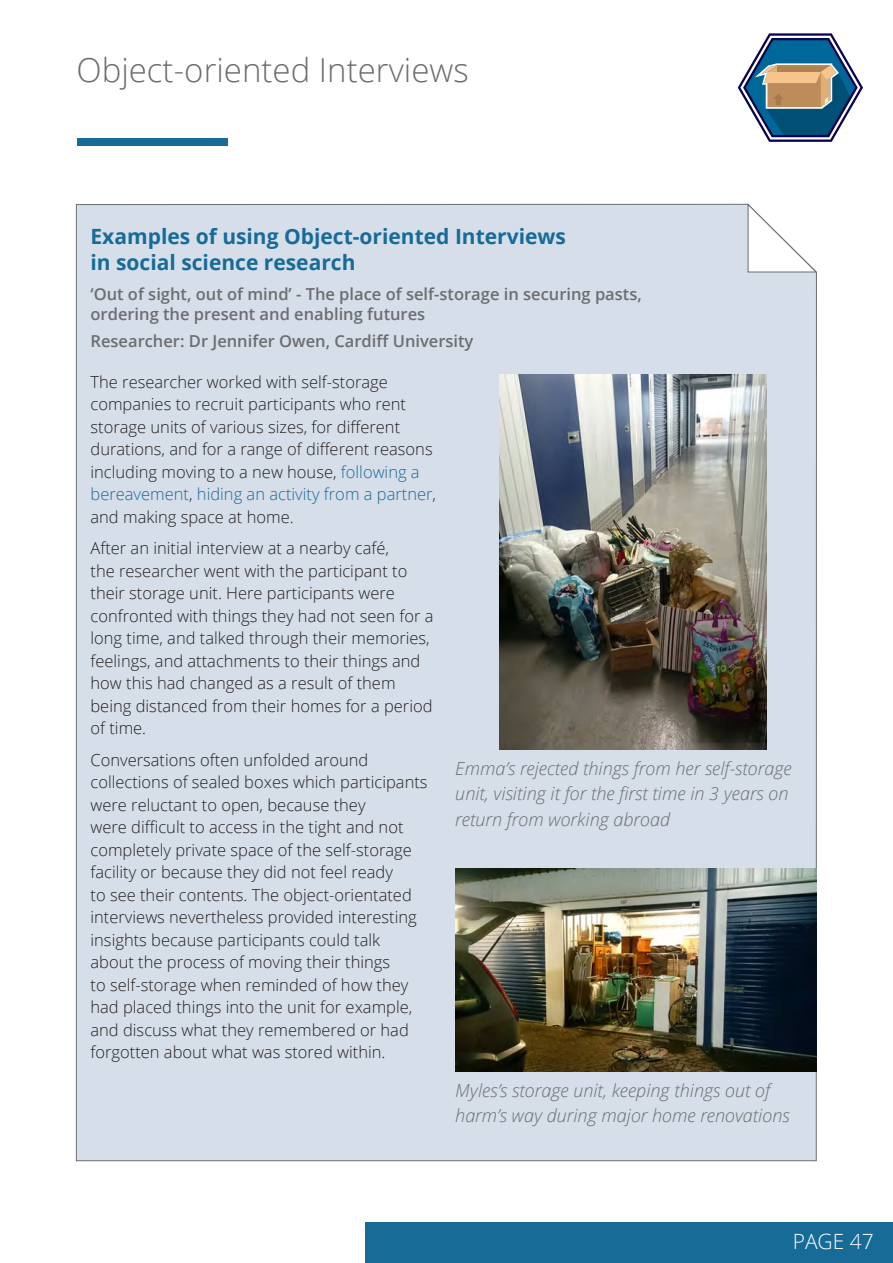
<style>
.page{position:relative;width:893px;height:1263px;background:#fff}
.page>*{position:absolute;margin:0;border:0;box-sizing:border-box;transform-origin:0 0}
.t1{font:300 33px "Open Sans";color:#6c6d70}
.Heading_Jen{font:700 21px "Open Sans";color:#166b97}
.t2{font:300 21px "Open Sans";color:#fff}
.Heading_Jen-2{font:italic 300 18px/25.5px "Open Sans";color:#6c6d70}
.Body_Text{font:300 16.5px/22.5px "Open Sans";color:#231f20}
.Body_Text-2{font:600 16.5px "Open Sans";color:#6c6d70}
.s1{color:#166b97}
</style>
<div class="page">
<svg style="left:738px;top:33px;width:125px;height:109px"></svg>
<div style="left:77px;top:138px;width:150px;height:8px;background:#166b97"></div>
<div style="left:366px;top:1222px;width:527px;height:41px;background:#166b97"></div>
<div style="left:76px;top:204px;width:741px;height:957px;background:#d6dee9"></div>
<svg style="left:747px;top:204px;width:70px;height:68px"></svg>
<img style="left:500px;top:375px;width:267px;height:374px">
<img style="left:455px;top:868px;width:361px;height:203px">
<h1 class="t1" style="left:77px;top:47px;width:394px">Object-oriented Interviews</h1>
<p class="Heading_Jen" style="left:91px;top:222px;width:477px">Examples of using Object-oriented Interviews</p>
<p class="Heading_Jen" style="left:91px;top:247px;width:266px">in social science research</p>
<p class="Body_Text-2" style="left:91px;top:283px;width:553px">‘Out of sight, out of mind’ - The place of self-storage in securing pasts,</p>
<p class="Body_Text-2" style="left:91px;top:303px;width:336px">ordering the present and enabling futures</p>
<p class="Body_Text-2" style="left:91px;top:330px;width:384px">Researcher: Dr Jennifer Owen, Cardiff University</p>
<p class="Body_Text" style="left:91px;top:370px;width:347px">The researcher worked with self-storage companies to recruit participants who rent storage units of various sizes, for different durations, and for a range of different reasons including moving to a new house, <span class="s1">following a bereavement</span>, <span class="s1">hiding an activity from a partner</span>, and making space at home.</p>
<p class="Body_Text" style="left:91px;top:536px;width:345px">After an initial interview at a nearby café,<br>the researcher went with the participant to their storage unit. Here participants were confronted with things they had not seen for a long time, and talked through their memories, feelings, and attachments to their things and how this had changed as a result of them being distanced from their homes for a period of time.</p>
<p class="Body_Text" style="left:91px;top:748px;width:339px">Conversations often unfolded around collections of sealed boxes which participants were reluctant to open, because they<br>were difficult to access in the tight and not completely private space of the self-storage facility or because they did not feel ready<br>to see their contents. The object-orientated interviews nevertheless provided interesting insights because participants could talk about the process of moving their things<br>to self-storage when reminded of how they had placed things into the unit for example, and discuss what they remembered or had forgotten about what was stored within.</p>
<p class="Heading_Jen-2" style="left:455px;top:755px;width:338px">Emma’s rejected things from her self-storage unit, visiting it for the first time in 3 years on return from working abroad</p>
<p class="Heading_Jen-2" style="left:455px;top:1077px;width:336px">Myles’s storage unit, keeping things out of harm’s way during major home renovations</p>
<p class="t2" style="left:793px;top:1227px;width:83px">PAGE 47</p>
</div>
